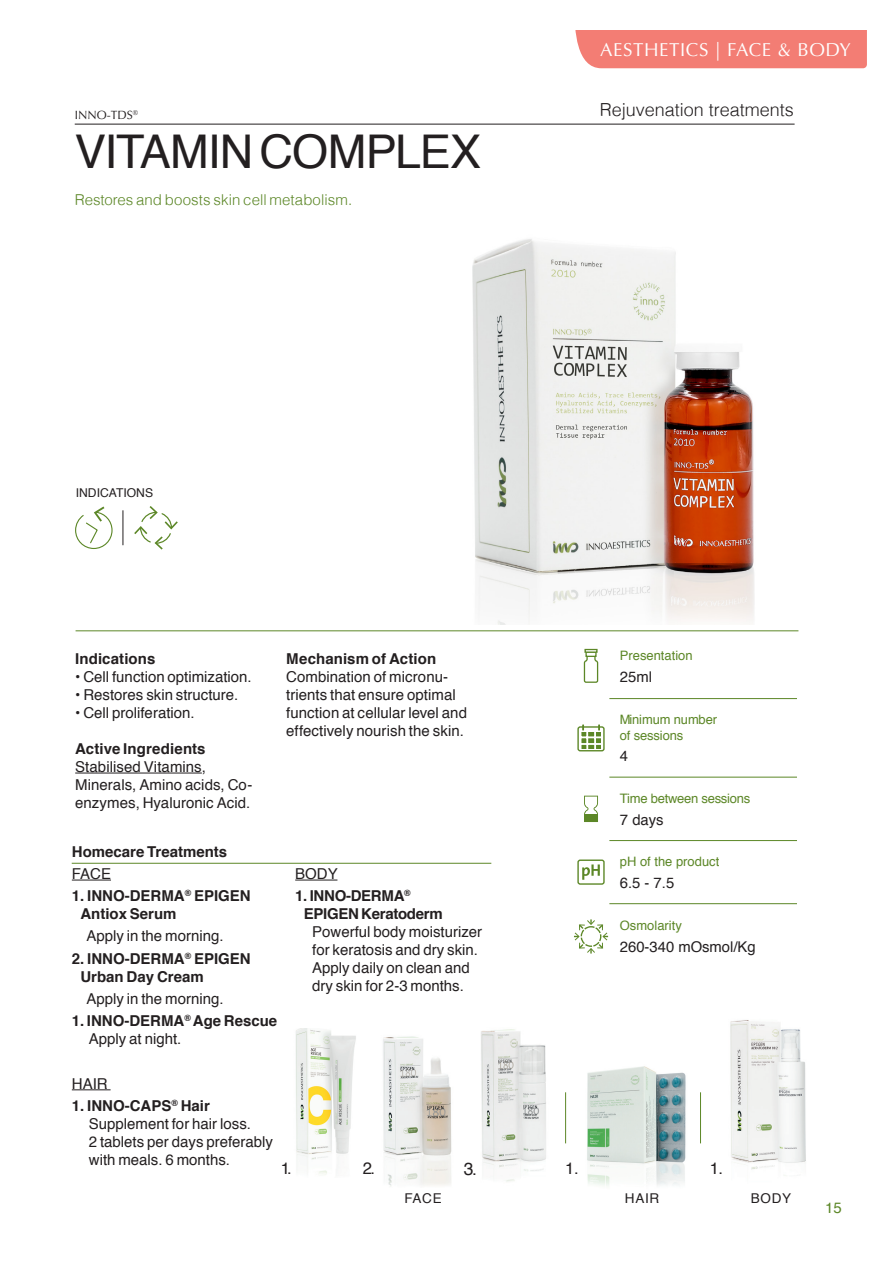
<style>
.page{position:relative;width:893px;height:1263px;background:#fff}
.page>*{position:absolute;margin:0;border:0;box-sizing:border-box;transform-origin:0 0}
.ficha_Nombre_product{font:46.5px "Helvetica";letter-spacing:-.02em;color:#231f20}
.t1{font:18.75px "Optima";letter-spacing:.03em;color:#fff}
.t2{font:300 18px "Helvetica";color:#231f20}
.t3{font:17.55px "Helvetica";color:#231f20}
.t4{font:16.5px "Helvetica";color:#231f20}
.Ficha_descripcion_pr{font:15px/18px "Helvetica";color:#231f20}
.Ficha_descripcion_pr-2{font:700 15px/18px "Helvetica";color:#231f20}
.ficha_texto_verde{font:300 15px "Helvetica";letter-spacing:.005em;color:#5c8727}
.Ficha_descripcion_pr-3{font:700 15px/18px "Helvetica";letter-spacing:-.02em;color:#231f20}
.t5{font:15px "Helvetica";color:#5c8727}
.iconos_datos{font:14.85px "Helvetica";color:#231f20}
.Ficha_descripcion_pr-4{font:13.5px "Helvetica";letter-spacing:.05em;color:#231f20}
.iconos_leyenda{font:13.05px "Helvetica";letter-spacing:-.02em;color:#5c8727}
.iconos_leyenda-2{font:12.9px/15.6px "Helvetica";color:#5c8727}
.t6{font:12.15px "Helvetica";color:#231f20}
.ficha_grupo_producto{font:12px "Optima";color:#231f20}
</style>
<div class="page">
<img style="left:296px;top:1028px;width:60px;height:147px">
<img style="left:472px;top:239px;width:282px;height:386px">
<img style="left:587px;top:1066px;width:99px;height:120px">
<img style="left:730px;top:1020px;width:76px;height:156px">
<hr style="left:76px;top:630px;width:722px;height:1px;background:#5c8727">
<img style="left:383px;top:1036px;width:69px;height:151px">
<img style="left:481px;top:1029px;width:65px;height:153px">
<hr style="left:72px;top:880px;width:39px;height:1px;background:#231f20">
<hr style="left:72px;top:1089px;width:39px;height:1px;background:#231f20">
<hr style="left:295px;top:880px;width:42px;height:1px;background:#231f20">
<div style="left:575px;top:30px;width:292px;height:38px;background:#f37d74"></div>
<hr style="left:75px;top:124px;width:720px;height:1px;background:#231f20">
<hr style="left:75px;top:773px;width:127px;height:1px;background:#231f20">
<hr style="left:609px;top:698px;width:188px;height:1px;background:#5c8727">
<hr style="left:609px;top:840px;width:188px;height:1px;background:#5c8727">
<hr style="left:609px;top:777px;width:188px;height:1px;background:#5c8727">
<hr style="left:609px;top:903px;width:188px;height:1px;background:#5c8727">
<svg style="left:583px;top:657px;width:16px;height:26px"></svg>
<svg style="left:585px;top:653px;width:12px;height:4px"></svg>
<svg style="left:584px;top:649px;width:14px;height:4px"></svg>
<div style="left:577px;top:726px;width:28px;height:25px;border:1px solid #5c8727;border-radius:2px"></div>
<svg style="left:588px;top:732px;width:13px;height:17px"></svg>
<hr style="left:580px;top:736px;width:21px;height:2px;background:#fff">
<hr style="left:580px;top:743px;width:21px;height:2px;background:#fff">
<svg style="left:580px;top:725px;width:8px;height:24px"></svg>
<svg style="left:594px;top:725px;width:6px;height:24px"></svg>
<svg style="left:584px;top:796px;width:14px;height:18px"></svg>
<div style="left:584px;top:814px;width:14px;height:8px;background:#5c8727"></div>
<div style="left:577px;top:859px;width:28px;height:26px;border:1px solid #5c8727;border-radius:2px"></div>
<svg style="left:582px;top:864px;width:18px;height:16px"></svg>
<svg style="left:574px;top:919px;width:34px;height:34px"></svg>
<hr style="left:565px;top:1092px;width:1px;height:51px;background:#5c8727">
<hr style="left:700px;top:1092px;width:1px;height:51px;background:#5c8727">
<hr style="left:123px;top:510px;width:1px;height:35px;background:#231f20">
<svg style="left:75px;top:506px;width:38px;height:43px"></svg>
<svg style="left:134px;top:506px;width:44px;height:44px"></svg>
<hr style="left:72px;top:863px;width:419px;height:1px;background:#5c8727">
<p class="ficha_grupo_producto" style="left:75px;top:108px;width:65px">INNO-TDS<sup>®</sup></p>
<p class="ficha_Nombre_product" style="left:75px;top:116px;width:408px">VITAMIN COMPLEX</p>
<p class="ficha_texto_verde" style="left:75px;top:187px;width:279px">Restores and boosts skin cell metabolism.</p>
<p class="t1" style="left:600px;top:38px;width:252px">AESTHETICS | FACE &amp; BODY</p>
<p class="t2" style="left:600px;top:95px;width:196px">Rejuvenation treatments</p>
<p class="t6" style="left:76px;top:483px;width:79px">INDICATIONS</p>
<p class="Ficha_descripcion_pr-2" style="left:75px;top:650px;width:82px">Indications</p>
<p class="Ficha_descripcion_pr" style="left:75px;top:668px;width:178px">• Cell function optimization.</p>
<p class="Ficha_descripcion_pr" style="left:75px;top:686px;width:165px">• Restores skin structure.</p>
<p class="Ficha_descripcion_pr" style="left:75px;top:704px;width:121px">• Cell proliferation.</p>
<p class="Ficha_descripcion_pr-2" style="left:75px;top:740px;width:132px">Active Ingredients</p>
<p class="Ficha_descripcion_pr" style="left:75px;top:758px;width:132px">Stabilised Vitamins,</p>
<p class="Ficha_descripcion_pr" style="left:75px;top:776px;width:179px">Minerals, Amino acids, Co&shy;enzymes, Hyaluronic Acid.</p>
<p class="Ficha_descripcion_pr-2" style="left:286px;top:650px;width:151px">Mechanism of Action</p>
<p class="Ficha_descripcion_pr" style="left:286px;top:668px;width:182px">Combination of micronu&shy;trients that ensure optimal function at cellular level and effectively nourish the skin.</p>
<p class="Ficha_descripcion_pr-2" style="left:72px;top:842px;width:157px">Homecare Treatments</p>
<p class="Ficha_descripcion_pr" style="left:72px;top:865px;width:41px">FACE</p>
<p class="Ficha_descripcion_pr-2" style="left:80px;top:887px;width:172px;text-indent:-9px">1. INNO-DERMA<sup>®</sup> EPIGEN<br>Antiox Serum</p>
<p class="Ficha_descripcion_pr" style="left:86px;top:928px;width:139px">Apply in the morning.</p>
<p class="Ficha_descripcion_pr-2" style="left:80px;top:949px;width:172px;text-indent:-9px">2. INNO-DERMA<sup>®</sup> EPIGEN<br>Urban Day Cream</p>
<p class="Ficha_descripcion_pr" style="left:86px;top:990px;width:139px">Apply in the morning.</p>
<p class="Ficha_descripcion_pr-2" style="left:72px;top:1012px;width:207px">1. INNO-DERMA<sup>®</sup> Age Rescue</p>
<p class="Ficha_descripcion_pr" style="left:89px;top:1030px;width:94px">Apply at night.</p>
<p class="Ficha_descripcion_pr" style="left:72px;top:1075px;width:37px">HAIR</p>
<p class="Ficha_descripcion_pr-2" style="left:72px;top:1097px;width:140px">1. INNO-CAPS<sup>®</sup> Hair</p>
<p class="Ficha_descripcion_pr" style="left:89px;top:1115px;width:164px">Supplement for hair loss.</p>
<p class="Ficha_descripcion_pr" style="left:89px;top:1133px;width:186px">2 tablets per days preferably with meals. 6 months.</p>
<p class="Ficha_descripcion_pr" style="left:295px;top:865px;width:44px">BODY</p>
<p class="Ficha_descripcion_pr-3" style="left:304px;top:887px;width:140px;text-indent:-9px">1. INNO-DERMA<sup>®<br></sup>EPIGEN Keratoderm</p>
<p class="Ficha_descripcion_pr" style="left:312px;top:923px;width:172px">Powerful body moisturizer for keratosis and dry skin.</p>
<p class="Ficha_descripcion_pr" style="left:312px;top:959px;width:159px">Apply daily on clean and dry skin for 2-3 months.</p>
<p class="t4" style="left:281px;top:1156px;width:12px">1.</p>
<p class="t4" style="left:363px;top:1156px;width:14px">2 .</p>
<p class="t3" style="left:464px;top:1155px;width:15px">3 .</p>
<p class="t4" style="left:565px;top:1156px;width:15px">1.</p>
<p class="iconos_leyenda-2" style="left:620px;top:648px;width:74px">Presentation</p>
<p class="iconos_datos" style="left:620px;top:665px;width:34px">25ml</p>
<p class="iconos_leyenda-2" style="left:620px;top:712px;width:99px">Minimum number of sessions</p>
<p class="iconos_datos" style="left:620px;top:745px;width:10px">4</p>
<p class="iconos_leyenda" style="left:620px;top:788px;width:132px">Time between sessions</p>
<p class="iconos_datos" style="left:620px;top:808px;width:45px">7 days</p>
<p class="iconos_leyenda-2" style="left:620px;top:854px;width:101px">pH of the product</p>
<p class="iconos_datos" style="left:620px;top:871px;width:56px">6.5 - 7.5</p>
<p class="iconos_leyenda-2" style="left:620px;top:918px;width:63px">Osmolarity</p>
<p class="iconos_datos" style="left:620px;top:936px;width:137px">260-340 mOsmol/Kg</p>
<p class="t4" style="left:710px;top:1156px;width:15px">1.</p>
<p class="Ficha_descripcion_pr-4" style="left:404px;top:1187px;width:39px">FACE</p>
<p class="Ficha_descripcion_pr-4" style="left:625px;top:1187px;width:36px">HAIR</p>
<p class="Ficha_descripcion_pr-4" style="left:751px;top:1187px;width:42px">BODY</p>
<p class="t5" style="left:825px;top:1196px;width:18px">15</p>
</div>
